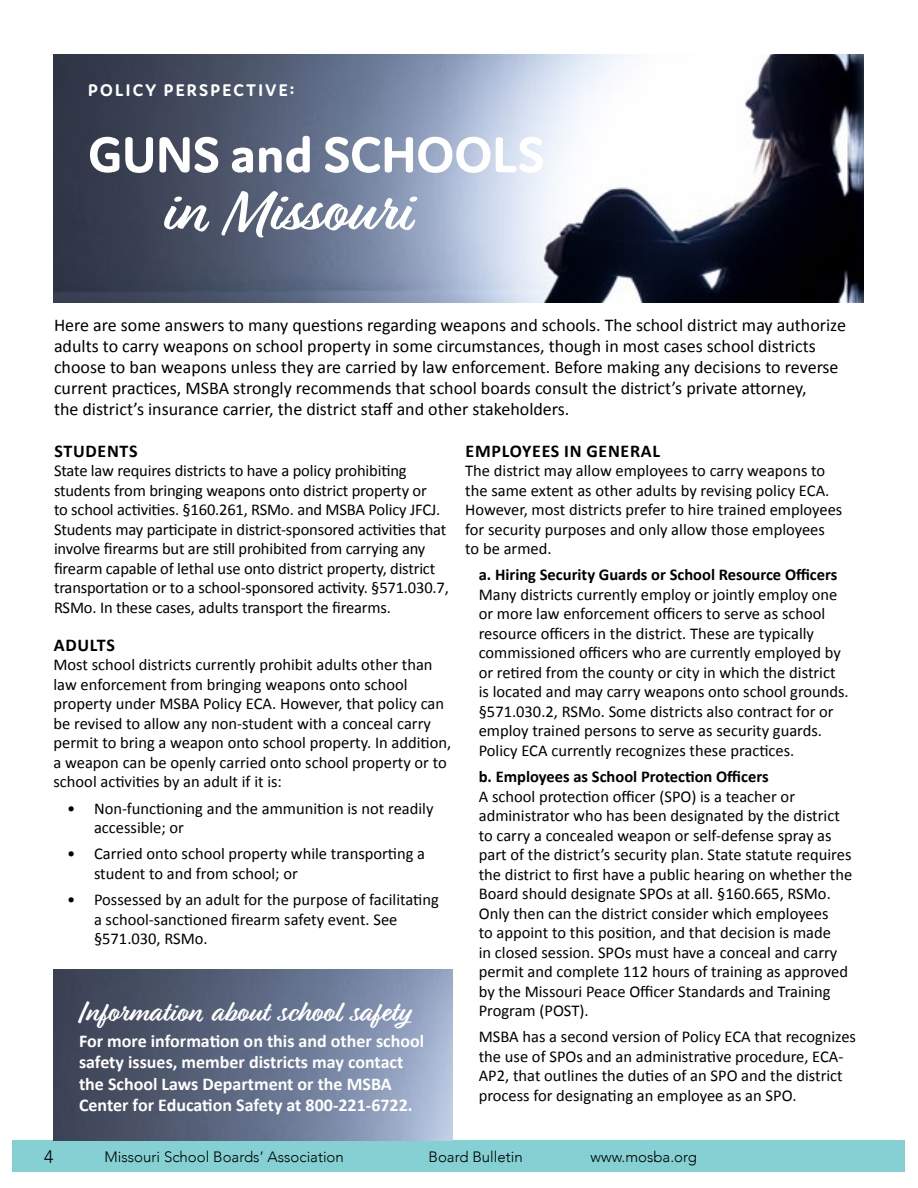
<style>
.page{position:relative;width:918px;height:1188px;background:#fff}
.page>*{position:absolute;margin:0;border:0;box-sizing:border-box;transform-origin:0 0}
.t1{font:700 64.5px "Relation";color:#fff}
.t2{font:700 53.7px "Domus";color:#fff}
.t3{font:700 30px "Relation";color:#fff}
.t4{font:18px/21px "Calibri";color:#000}
.t5{font:700 18px/21.6px "Calibri";color:#fff}
.t6{font:700 18px "Calibri";letter-spacing:.04em;color:#000}
.t7{font:700 18px "Domus";letter-spacing:.125em;color:#fff}
.t8{font:300 18px "Avenir";color:#000}
.t9{font:16.5px/19.5px "Calibri";color:#000}
.t10{font:700 16.5px "Calibri";color:#000}
.t11{font:300 15px "Avenir";color:#000}
</style>
<div class="page">
<div style="left:12px;top:1140px;width:893px;height:32px;background:#84d0d3"></div>
<img style="left:54px;top:54px;width:810px;height:248px">
<img style="left:53px;top:970px;width:400px;height:170px">
<p class="t7" style="left:88px;top:80px;width:208px">POLICY PERSPECTIVE:</p>
<h2 class="t2" style="left:88px;top:125px;width:458px">GUNS and SCHOOLS</h2>
<h1 class="t1" style="left:159px;top:173px;width:252px">in Missouri</h1>
<p class="t4" style="left:54px;top:314px;width:793px">Here are some answers to many questions regarding weapons and schools. The school district may authorize adults to carry weapons on school property in some circumstances, though in most cases school districts choose to ban weapons unless they are carried by law enforcement. Before making any decisions to reverse current practices, MSBA strongly recommends that school boards consult the district’s private attorney,<br>the district’s insurance carrier, the district staff and other stakeholders.</p>
<p class="t6" style="left:54px;top:440px;width:85px">STUDENTS</p>
<p class="t9" style="left:54px;top:460px;width:396px">State law requires districts to have a policy prohibiting students from bringing weapons onto district property or<br>to school activities. §160.261, RSMo. and MSBA Policy JFCJ.<br>Students may participate in district-sponsored activities that involve firearms but are still prohibited from carrying any firearm capable of lethal use onto district property, district transportation or to a school-sponsored activity. §571.030.7, RSMo. In these cases, adults transport the firearms.</p>
<p class="t6" style="left:54px;top:634px;width:63px">ADULTS</p>
<p class="t9" style="left:54px;top:654px;width:399px">Most school districts currently prohibit adults other than law enforcement from bringing weapons onto school property under MSBA Policy ECA. However, that policy can be revised to allow any non-student with a conceal carry permit to bring a weapon onto school property. In addition, a weapon can be openly carried onto school property or to school activities by an adult if it is:</p>
<p class="t9" style="left:94px;top:798px;width:341px;text-indent:-27px">• Non-functioning and the ammunition is not readily accessible; or</p>
<p class="t9" style="left:94px;top:843px;width:333px;text-indent:-27px">• Carried onto school property while transporting a student to and from school; or</p>
<p class="t9" style="left:94px;top:889px;width:346px;text-indent:-27px">• Possessed by an adult for the purpose of facilitating a school-sanctioned firearm safety event. See §571.030, RSMo.</p>
<p class="t6" style="left:466px;top:440px;width:196px">EMPLOYEES IN GENERAL</p>
<p class="t9" style="left:465px;top:460px;width:379px">The district may allow employees to carry weapons to the same extent as other adults by revising policy ECA.<br>However, most districts prefer to hire trained employees for security purposes and only allow those employees to be armed.</p>
<p class="t10" style="left:479px;top:565px;width:360px">a. Hiring Security Guards or School Resource Officers</p>
<p class="t9" style="left:479px;top:584px;width:372px">Many districts currently employ or jointly employ one or more law enforcement officers to serve as school resource officers in the district. These are typically commissioned officers who are currently employed by or retired from the county or city in which the district is located and may carry weapons onto school grounds. §571.030.2, RSMo. Some districts also contract for or employ trained persons to serve as security guards.<br>Policy ECA currently recognizes these practices.</p>
<p class="t10" style="left:479px;top:766px;width:291px">b. Employees as School Protection Officers</p>
<p class="t9" style="left:479px;top:786px;width:375px">A school protection officer (SPO) is a teacher or administrator who has been designated by the district to carry a concealed weapon or self-defense spray as part of the district’s security plan. State statute requires the district to first have a public hearing on whether the Board should designate SPOs at all. §160.665, RSMo.<br>Only then can the district consider which employees<br>to appoint to this position, and that decision is made<br>in closed session. SPOs must have a conceal and carry permit and complete 112 hours of training as approved by the Missouri Peace Officer Standards and Training Program (POST).</p>
<p class="t9" style="left:479px;top:1026px;width:379px">MSBA has a second version of Policy ECA that recognizes the use of SPOs and an administrative procedure, ECA-AP2, that outlines the duties of an SPO and the district process for designating an employee as an SPO.</p>
<h3 class="t3" style="left:79px;top:994px;width:332px">Information about school safety</h3>
<p class="t5" style="left:79px;top:1029px;width:347px">For more information on this and other school safety issues, member districts may contact the School Laws Department or the MSBA Center for Education Safety at 800-221-6722.</p>
<p class="t8" style="left:44px;top:1146px;width:11px">4</p>
<p class="t11" style="left:105px;top:1148px;width:241px">Missouri School Boards’ Association</p>
<p class="t11" style="left:429px;top:1148px;width:96px">Board Bulletin</p>
<p class="t11" style="left:591px;top:1148px;width:108px">www.mosba.org</p>
</div>
